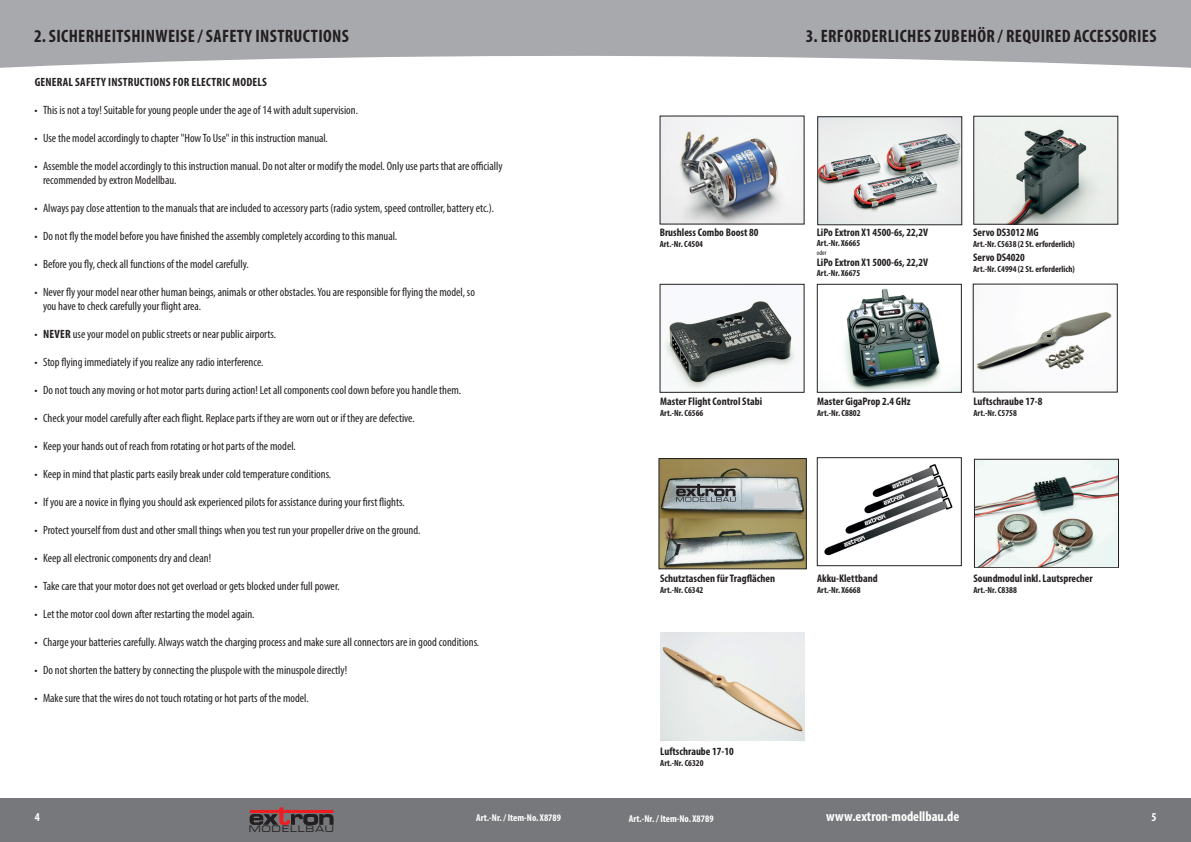
<style>
.page{position:relative;width:1191px;height:842px;background:#fff}
.page>*{position:absolute;margin:0;border:0;box-sizing:border-box;transform-origin:0 0}
.t1{font:700 condensed 18px "Myriad Pro";letter-spacing:.02em;color:#231f20}
.t2{font:700 condensed 14px "Myriad Pro";color:#fff}
.t3{font:condensed 12px/14px "Myriad Pro";color:#231f20}
.t4{font:700 condensed 12px "Myriad Pro";letter-spacing:.02em;color:#231f20}
.t5{font:700 condensed 12px "Myriad Pro";color:#fff}
.t6{font:700 condensed 11px "Myriad Pro";color:#231f20}
.t7{font:700 condensed 10px "Myriad Pro";color:#fff}
.t8{font:9.8px "Microgramma D Medi Exte";letter-spacing:.13em;color:#231f20}
.t9{font:700 condensed 9px "Myriad Pro";color:#231f20}
.t10{font:condensed 7px "Myriad Pro";color:#231f20}
.s1{font-weight:700}
</style>
<div class="page">
<div style="left:0;top:798px;width:1191px;height:44px;background:#76787b"></div>
<svg style="left:0;top:0;width:1191px;height:68px;fill:#a8a9ad"></svg>
<svg style="left:249px;top:807px;width:84px;height:18px"></svg>
<img style="left:661px;top:460px;width:143px;height:107px">
<img style="left:972px;top:284px;width:144px;height:109px">
<img style="left:662px;top:118px;width:140px;height:104px">
<img style="left:819px;top:119px;width:141px;height:104px">
<div style="left:817px;top:117px;width:145px;height:108px;border:1px solid #231f20"></div>
<img style="left:820px;top:288px;width:139px;height:102px">
<div style="left:817px;top:284px;width:144px;height:108px;border:1px solid #231f20"></div>
<img style="left:662px;top:288px;width:134px;height:102px">
<img style="left:975px;top:118px;width:141px;height:104px">
<div style="left:973px;top:116px;width:145px;height:108px;border:1px solid #231f20"></div>
<div style="left:659px;top:458px;width:147px;height:111px;border:1px solid #231f20"></div>
<div style="left:754px;top:493px;width:41px;height:15px;background:#d1d2d4"></div>
<svg style="left:676px;top:484px;width:59px;height:18px"></svg>
<div style="left:974px;top:459px;width:144px;height:108px;border:1px solid #231f20"></div>
<img style="left:975px;top:460px;width:142px;height:107px">
<img style="left:818px;top:457px;width:142px;height:99px">
<div style="left:817px;top:458px;width:144px;height:108px;border:1px solid #231f20"></div>
<img style="left:660px;top:632px;width:144px;height:108px">
<h1 class="t1" style="left:34px;top:24px;width:316px">2. SICHERHEITSHINWEISE / SAFETY INSTRUCTIONS</h1>
<p class="t4" style="left:35px;top:74px;width:234px">GENERAL SAFETY INSTRUCTIONS FOR ELECTRIC MODELS</p>
<p class="t3" style="left:35px;top:102px;width:325px">• This is not a toy! Suitable for young people under the age of 14 with adult supervision.</p>
<p class="t3" style="left:35px;top:130px;width:295px">• Use the model accordingly to chapter "How To Use" in this instruction manual.</p>
<p class="t3" style="left:43px;top:158px;width:461px;text-indent:-8px">• Assemble the model accordingly to this instruction manual. Do not alter or modify the model. Only use parts that are officially recommended by extron Modellbau.</p>
<p class="t3" style="left:35px;top:200px;width:461px">• Always pay close attention to the manuals that are included to accessory parts (radio system, speed controller, battery etc.).</p>
<p class="t3" style="left:35px;top:228px;width:364px">• Do not fly the model before you have finished the assembly completely according to this manual.</p>
<p class="t3" style="left:35px;top:256px;width:216px">• Before you fly, check all functions of the model carefully.</p>
<p class="t3" style="left:43px;top:284px;width:433px;text-indent:-8px">• Never fly your model near other human beings, animals or other obstacles. You are responsible for flying the model, so you have to check carefully your flight area.</p>
<p class="t3" style="left:35px;top:326px;width:243px">• <span class="s1">NEVER</span> use your model on public streets or near public airports.</p>
<p class="t3" style="left:35px;top:354px;width:230px">• Stop flying immediately if you realize any radio interference.</p>
<p class="t3" style="left:35px;top:382px;width:428px">• Do not touch any moving or hot motor parts during action! Let all components cool down before you handle them.</p>
<p class="t3" style="left:35px;top:410px;width:382px">• Check your model carefully after each flight. Replace parts if they are worn out or if they are defective.</p>
<p class="t3" style="left:35px;top:438px;width:263px">• Keep your hands out of reach from rotating or hot parts of the model.</p>
<p class="t3" style="left:35px;top:466px;width:298px">• Keep in mind that plastic parts easily break under cold temperature conditions.</p>
<p class="t3" style="left:35px;top:494px;width:372px">• If you are a novice in flying you should ask experienced pilots for assistance during your first flights.</p>
<p class="t3" style="left:35px;top:522px;width:387px">• Protect yourself from dust and other small things when you test run your propeller drive on the ground.</p>
<p class="t3" style="left:35px;top:550px;width:178px">• Keep all electronic components dry and clean!</p>
<p class="t3" style="left:35px;top:578px;width:306px">• Take care that your motor does not get overload or gets blocked under full power.</p>
<p class="t3" style="left:35px;top:606px;width:222px">• Let the motor cool down after restarting the model again.</p>
<p class="t3" style="left:35px;top:634px;width:446px">• Charge your batteries carefully. Always watch the charging process and make sure all connectors are in good conditions.</p>
<p class="t3" style="left:35px;top:662px;width:314px">• Do not shorten the battery by connecting the pluspole with the minuspole directly!</p>
<p class="t3" style="left:35px;top:690px;width:276px">• Make sure that the wires do not touch rotating or hot parts of the model.</p>
<h1 class="t1" style="left:805px;top:25px;width:352px">3. ERFORDERLICHES ZUBEHÖR / REQUIRED ACCESSORIES</h1>
<p class="t6" style="left:659px;top:226px;width:100px">Brushless Combo Boost 80</p>
<p class="t9" style="left:659px;top:239px;width:45px">Art.-Nr. C4504</p>
<p class="t6" style="left:660px;top:395px;width:104px">Master Flight Control Stabi</p>
<p class="t9" style="left:660px;top:408px;width:45px">Art.-Nr. C6566</p>
<p class="t6" style="left:816px;top:226px;width:113px">LiPo Extron X1 4500-6s, 22,2V</p>
<p class="t9" style="left:816px;top:238px;width:45px">Art.-Nr. X6665</p>
<p class="t10" style="left:816px;top:249px;width:11px">oder</p>
<p class="t6" style="left:816px;top:256px;width:113px">LiPo Extron X1 5000-6s, 22,2V</p>
<p class="t9" style="left:816px;top:268px;width:45px">Art.-Nr. X6675</p>
<p class="t6" style="left:973px;top:226px;width:67px">Servo DS3012 MG</p>
<p class="t9" style="left:973px;top:239px;width:103px">Art.-Nr. C5638 (2 St. erforderlich)</p>
<p class="t6" style="left:973px;top:251px;width:53px">Servo DS4020</p>
<p class="t9" style="left:973px;top:264px;width:103px">Art.-Nr. C4994 (2 St. erforderlich)</p>
<p class="t6" style="left:817px;top:395px;width:95px">Master GigaProp 2.4 GHz</p>
<p class="t9" style="left:817px;top:408px;width:45px">Art.-Nr. C8802</p>
<p class="t6" style="left:973px;top:395px;width:70px">Luftschraube 17-8</p>
<p class="t9" style="left:973px;top:408px;width:45px">Art.-Nr. C5758</p>
<p class="t6" style="left:660px;top:572px;width:116px">Schutztaschen für Tragflächen</p>
<p class="t9" style="left:660px;top:585px;width:45px">Art.-Nr. C6342</p>
<p class="t6" style="left:817px;top:572px;width:62px">Akku-Klettband</p>
<p class="t9" style="left:817px;top:585px;width:45px">Art.-Nr. X6668</p>
<p class="t6" style="left:660px;top:745px;width:75px">Luftschraube 17-10</p>
<p class="t9" style="left:660px;top:758px;width:45px">Art.-Nr. C6320</p>
<p class="t6" style="left:973px;top:572px;width:121px">Soundmodul inkl. Lautsprecher</p>
<p class="t9" style="left:973px;top:585px;width:45px">Art.-Nr. C8388</p>
<p class="t5" style="left:35px;top:810px;width:7px">4</p>
<p class="t7" style="left:476px;top:812px;width:86px">Art.-Nr. / Item-No. X8789</p>
<p class="t7" style="left:629px;top:812px;width:86px">Art.-Nr. / Item-No. X8789</p>
<p class="t2" style="left:826px;top:808px;width:134px">www.extron-modellbau.de</p>
<p class="t5" style="left:1151px;top:810px;width:7px">5</p>
<p class="t8" style="left:249px;top:823px;width:86px">MODELLBAU</p>
</div>
